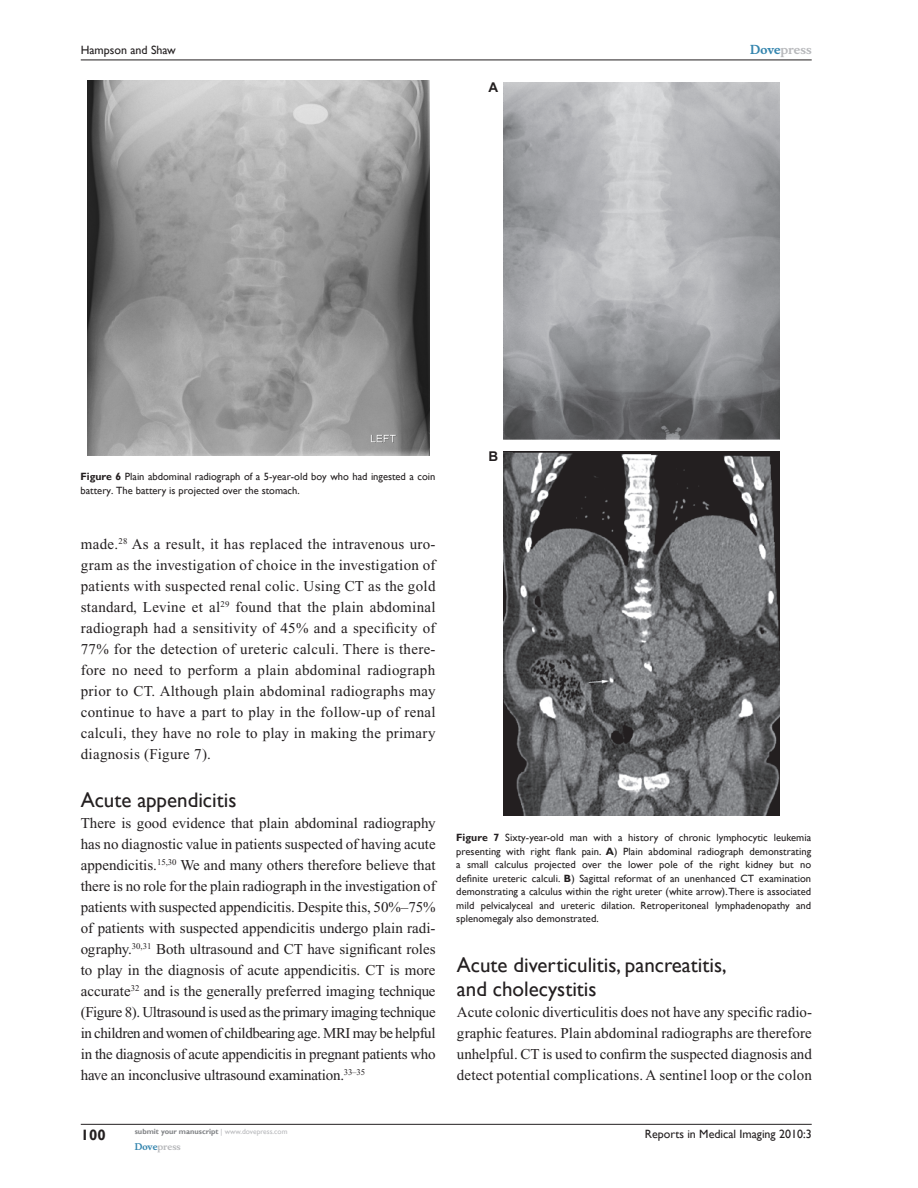
<style>
.page{position:relative;width:918px;height:1188px;background:#fff}
.page>*{position:absolute;margin:0;border:0;box-sizing:border-box;transform-origin:0 0}
.t1{font:21px/24px "Gill Sans";color:#231f20}
.t2{font:15px/21px "Times New Roman";letter-spacing:.01em;color:#231f20;text-align:justify}
.t3{font:700 15px "Gill Sans";color:#231f20}
.t4{font:700 13.5px "Arial";color:#231f20}
.t5{font:12px "Gill Sans";color:#231f20}
.t6{font:700 12px "Musee";color:#b8b9bc}
.t7{font:10.5px/13.5px "Gill Sans";color:#231f20}
.t8{font:700 9px "Musee";color:#b8b9bc}
.t9{font:700 7.5px "Gill Sans";color:#808285}
.s1{color:#3485ae}
.s2{font-weight:700}
.s3{font-weight:400;color:#b8b9bc}
</style>
<div class="page">
<hr style="left:81px;top:1124px;width:731px;height:1px;background:#231f20">
<hr style="left:81px;top:60px;width:731px;height:1px;background:#231f20">
<img style="left:87px;top:81px;width:342px;height:374px">
<img style="left:503px;top:83px;width:276px;height:357px">
<img style="left:504px;top:451px;width:275px;height:365px">
<p class="t5" style="left:81px;top:43px;width:97px">Hampson and Shaw</p>
<p class="t4" style="left:489px;top:80px;width:11px">A</p>
<p class="t6" style="left:750px;top:43px;width:63px"><span class="s1">Dove</span>press</p>
<p class="t7" style="left:81px;top:470px;width:356px"><span class="s2">Figure 6</span> Plain abdominal radiograph of a 5-year-old boy who had ingested a coin battery. The battery is projected over the stomach.</p>
<p class="t2" style="left:81px;top:533px;width:356px">made.<sup>28</sup> As a result, it has replaced the intravenous uro&shy;gram as the investigation of choice in the investigation of patients with suspected renal colic. Using CT as the gold standard, Levine et al<sup>29</sup> found that the plain abdominal radiograph had a sensitivity of 45% and a specificity of 77% for the detection of ureteric calculi. There is there&shy;fore no need to perform a plain abdominal radiograph prior to CT. Although plain abdominal radiographs may continue to have a part to play in the follow-up of renal calculi, they have no role to play in making the primary diagnosis (Figure 7).</p>
<h1 class="t1" style="left:81px;top:788px;width:157px">Acute appendicitis</h1>
<p class="t2" style="left:81px;top:812px;width:357px">There is good evidence that plain abdominal radiography has no diagnostic value in patients suspected of having acute appendicitis.<sup>15,30</sup> We and many others therefore believe that there is no role for the plain radiograph in the investigation of patients with suspected appendicitis. Despite this, 50%–75% of patients with suspected appendicitis undergo plain radi&shy;ography.<sup>30,31</sup> Both ultrasound and CT have significant roles to play in the diagnosis of acute appendicitis. CT is more accurate<sup>32</sup> and is the generally preferred imaging technique (Figure 8). Ultrasound is used as the primary imaging technique in children and women of childbearing age. MRI may be helpful in the diagnosis of acute appendicitis in pregnant patients who have an inconclusive ultrasound examination.<sup>33–35</sup></p>
<p class="t3" style="left:81px;top:1126px;width:26px">100</p>
<p class="t9" style="left:135px;top:1127px;width:154px">submit your manuscript <span class="s3">| www.dovepress.com</span></p>
<p class="t8" style="left:135px;top:1141px;width:48px"><span class="s1">Dove</span>press</p>
<p class="t4" style="left:489px;top:448px;width:11px">B</p>
<p class="t7" style="left:456px;top:831px;width:357px;text-align:justify"><span class="s2">Figure 7</span> Sixty-year-old man with a history of chronic lymphocytic leukemia presenting with right flank pain. <span class="s2">A</span>) Plain abdominal radiograph demonstrating a small calculus projected over the lower pole of the right kidney but no definite ureteric calculi. <span class="s2">B</span>) Sagittal reformat of an unenhanced CT examination demonstrating a calculus within the right ureter (white arrow). There is associated mild pelvicalyceal and ureteric dilation. Retroperitoneal lymphadenopathy and splenomegaly also demonstrated.</p>
<h1 class="t1" style="left:457px;top:953px;width:271px">Acute diverticulitis, pancreatitis, and cholecystitis</h1>
<p class="t2" style="left:457px;top:1001px;width:357px">Acute colonic diverticulitis does not have any specific radio&shy;graphic features. Plain abdominal radiographs are therefore unhelpful. CT is used to confirm the suspected diagnosis and detect potential complications. A sentinel loop or the colon</p>
<p class="t5" style="left:645px;top:1127px;width:168px">Reports in Medical Imaging 2010:3</p>
</div>
